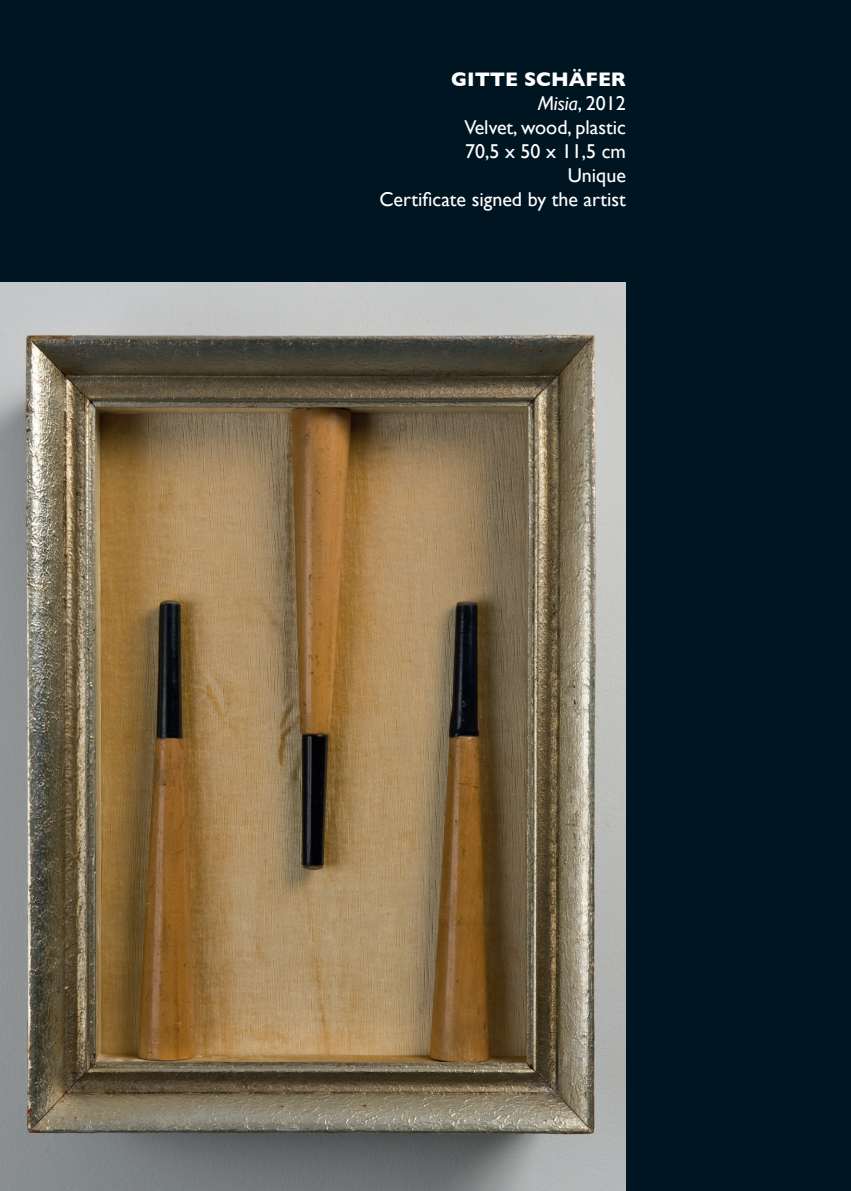
<style>
.page{position:relative;width:851px;height:1191px;background:#fff}
.page>*{position:absolute;margin:0;border:0;box-sizing:border-box;transform-origin:0 0}
.t1{font:20px "Gill Sans";color:#fff}
.t2{font:700 20px "Gill Sans";color:#fff}
.t3{font:italic 20px "Gill Sans";color:#fff}
.s1{font-style:normal}
</style>
<div class="page">
<div style="left:0;top:0;width:850px;height:1191px;background:#001522"></div>
<img style="left:0;top:282px;width:625px;height:909px">
<p class="t2" style="left:451px;top:67px;width:176px">GITTE SCHÄFER</p>
<p class="t3" style="left:537px;top:92px;width:90px">Misia<span class="s1">, 2012</span></p>
<p class="t1" style="left:464px;top:115px;width:163px">Velvet, wood, plastic</p>
<p class="t1" style="left:465px;top:139px;width:162px">70,5 x 50 x 11,5 cm</p>
<p class="t1" style="left:567px;top:163px;width:60px">Unique</p>
<p class="t1" style="left:379px;top:187px;width:248px">Certificate signed by the artist</p>
</div>
